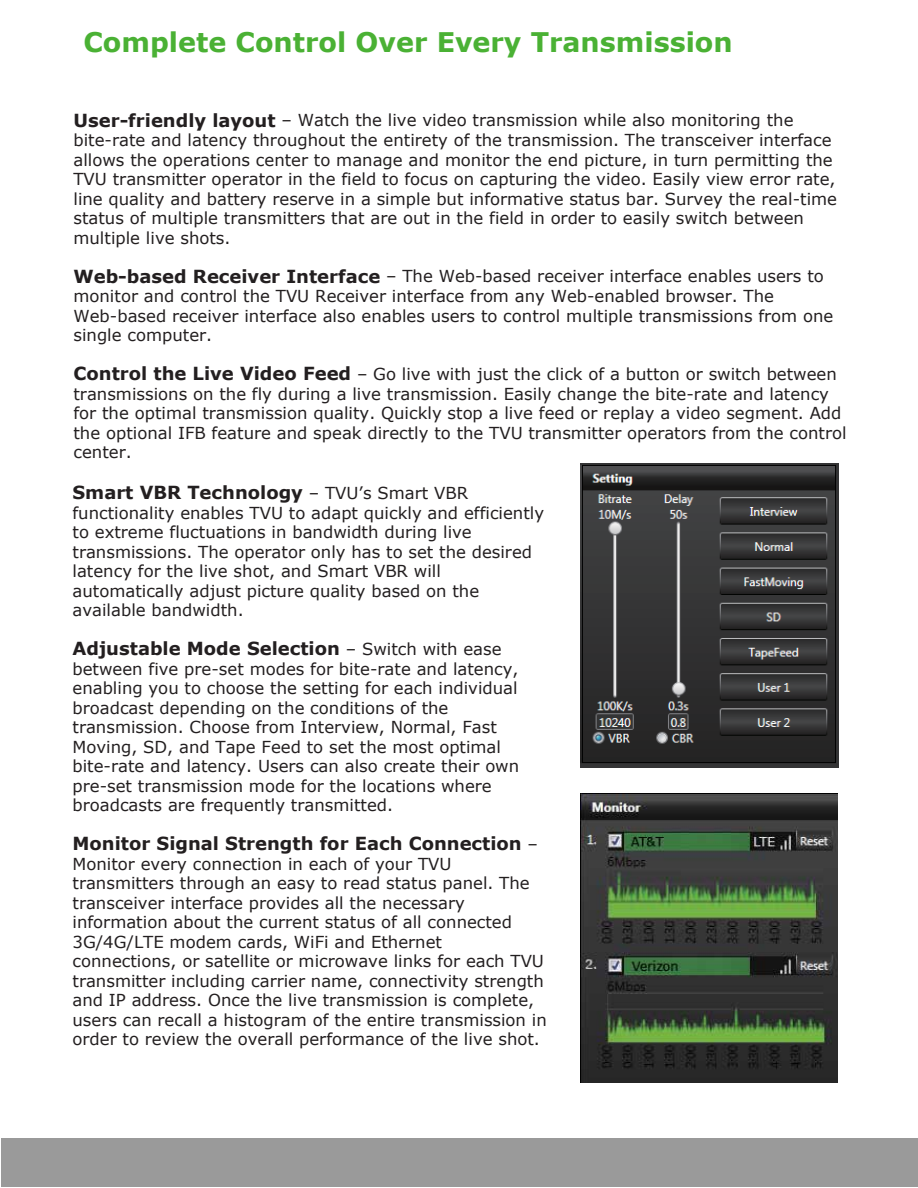
<style>
.page{position:relative;width:918px;height:1188px;background:#fff}
.page>*{position:absolute;margin:0;border:0;box-sizing:border-box;transform-origin:0 0}
.t1{font:700 27px "Verdana";color:#4ab134}
.t2{font:700 18px "Verdana";color:#231f20}
.t3{font:16.5px/19.5px "Verdana";color:#231f20}
.s1{font-weight:700;font-size:18px}
.s2{font-weight:400;font-size:16.5px}
</style>
<div class="page">
<div style="left:2px;top:1138px;width:916px;height:49px;background:#9a9a9a"></div>
<img style="left:580px;top:793px;width:257px;height:290px">
<img style="left:581px;top:464px;width:258px;height:304px">
<h1 class="t1" style="left:83px;top:23px;width:651px">Complete Control Over Every Transmission</h1>
<p class="t3" style="left:73px;top:110px;width:765px"><span class="s1">User-friendly layout</span> – Watch the live video transmission while also monitoring the bite-rate and latency throughout the entirety of the transmission. The transceiver interface allows the operations center to manage and monitor the end picture, in turn permitting the TVU transmitter operator in the field to focus on capturing the video. Easily view error rate, line quality and battery reserve in a simple but informative status bar. Survey the real-time status of multiple transmitters that are out in the field in order to easily switch between multiple live shots.</p>
<p class="t3" style="left:73px;top:266px;width:761px"><span class="s1">Web-based Receiver Interface</span> – The Web-based receiver interface enables users to monitor and control the TVU Receiver interface from any Web-enabled browser. The Web-based receiver interface also enables users to control multiple transmissions from one single computer.</p>
<p class="t3" style="left:73px;top:364px;width:775px"><span class="s1">Control the Live Video Feed</span> – Go live with just the click of a button or switch between transmissions on the fly during a live transmission. Easily change the bite-rate and latency for the optimal transmission quality. Quickly stop a live feed or replay a video segment. Add the optional IFB feature and speak directly to the TVU transmitter operators from the control center.</p>
<p class="t2" style="left:73px;top:480px;width:397px">Smart VBR Technology <span class="s2">– TVU’s Smart VBR</span></p>
<p class="t3" style="left:73px;top:503px;width:473px">functionality enables TVU to adapt quickly and efficiently to extreme fluctuations in bandwidth during live transmissions. The operator only has to set the desired latency for the live shot, and Smart VBR will automatically adjust picture quality based on the available bandwidth.</p>
<p class="t2" style="left:73px;top:636px;width:431px">Adjustable Mode Selection <span class="s2">– Switch with ease</span></p>
<p class="t3" style="left:73px;top:659px;width:448px">between five pre-set modes for bite-rate and latency, enabling you to choose the setting for each individual broadcast depending on the conditions of the transmission. Choose from Interview, Normal, Fast Moving, SD, and Tape Feed to set the most optimal bite-rate and latency. Users can also create their own pre-set transmission mode for the locations where broadcasts are frequently transmitted.</p>
<p class="t2" style="left:73px;top:831px;width:467px">Monitor Signal Strength for Each Connection <span class="s2">–</span></p>
<p class="t3" style="left:73px;top:854px;width:476px">Monitor every connection in each of your TVU transmitters through an easy to read status panel. The transceiver interface provides all the necessary information about the current status of all connected 3G/4G/LTE modem cards, WiFi and Ethernet connections, or satellite or microwave links for each TVU transmitter including carrier name, connectivity strength and IP address. Once the live transmission is complete, users can recall a histogram of the entire transmission in order to review the overall performance of the live shot.</p>
</div>
